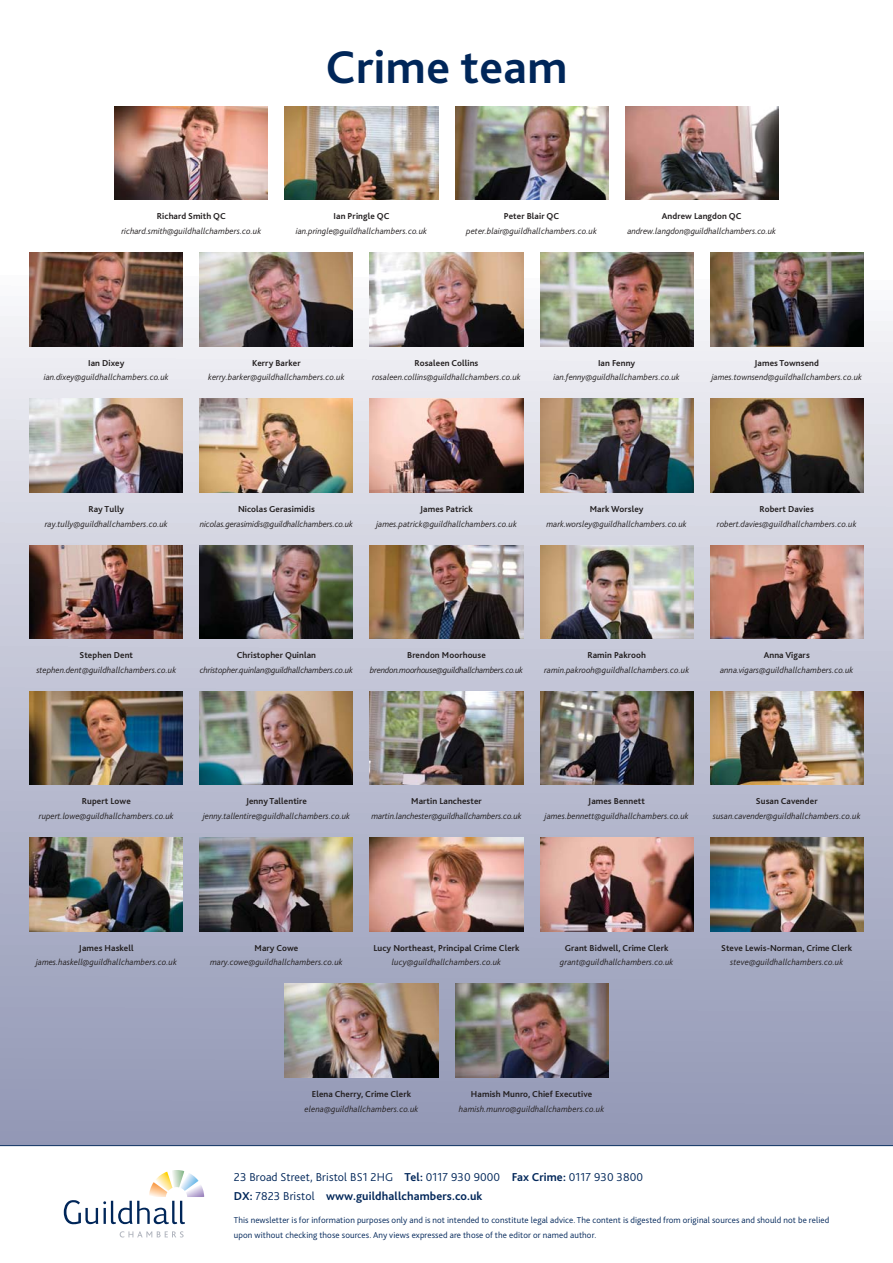
<style>
.page{position:relative;width:893px;height:1263px;background:#fff}
.page>*{position:absolute;margin:0;border:0;box-sizing:border-box;transform-origin:0 0}
.t1{font:700 48px "Bliss 2";letter-spacing:.01em;color:#002659}
.t2{font:300 12px/19.4px "Bliss 2";letter-spacing:.01em;color:#002659}
.t3{font:italic 300 9px "Bliss 2";letter-spacing:.01em;color:#231f20}
.t4{font:700 9px "Bliss 2";letter-spacing:.01em;color:#231f20}
.t5{font:300 9px/14.9px "Bliss 2";letter-spacing:.01em;color:#002659}
.t6{font:italic 300 9px "Bliss 2";letter-spacing:-.01em;color:#231f20}
.t7{font:italic 300 9px "Bliss 2";letter-spacing:-.02em;color:#231f20}
.t8{font:italic 300 9px "Bliss 2";letter-spacing:-.025em;color:#231f20}
.s1{font-weight:700}
</style>
<div class="page">
<div style="left:0;top:210px;width:893px;height:940px;background:linear-gradient(to bottom,#fcfbfb,#8e94b3)"></div>
<div style="left:0;top:1146px;width:893px;height:117px;background:#fff"></div>
<svg style="left:64px;top:1170px;width:140px;height:54px"></svg>
<svg style="left:120px;top:1231px;width:64px;height:7px"></svg>
<hr style="left:0;top:1145px;width:893px;height:1px;background:#002659">
<img style="left:115px;top:106px;width:153px;height:94px">
<img style="left:285px;top:106px;width:153px;height:94px">
<img style="left:455px;top:106px;width:153px;height:94px">
<img style="left:625px;top:106px;width:153px;height:94px">
<img style="left:30px;top:253px;width:153px;height:93px">
<img style="left:200px;top:253px;width:153px;height:93px">
<img style="left:370px;top:253px;width:153px;height:93px">
<img style="left:540px;top:253px;width:153px;height:93px">
<img style="left:710px;top:253px;width:153px;height:93px">
<img style="left:30px;top:399px;width:153px;height:93px">
<img style="left:200px;top:399px;width:153px;height:93px">
<img style="left:370px;top:399px;width:153px;height:93px">
<img style="left:540px;top:399px;width:153px;height:93px">
<img style="left:710px;top:399px;width:153px;height:93px">
<img style="left:30px;top:545px;width:153px;height:94px">
<img style="left:200px;top:545px;width:153px;height:94px">
<img style="left:370px;top:545px;width:153px;height:94px">
<img style="left:540px;top:545px;width:153px;height:94px">
<img style="left:710px;top:545px;width:153px;height:94px">
<img style="left:30px;top:691px;width:153px;height:94px">
<img style="left:200px;top:691px;width:153px;height:94px">
<img style="left:370px;top:691px;width:153px;height:94px">
<img style="left:540px;top:691px;width:153px;height:94px">
<img style="left:710px;top:691px;width:153px;height:94px">
<img style="left:30px;top:838px;width:153px;height:93px">
<img style="left:200px;top:838px;width:153px;height:93px">
<img style="left:370px;top:838px;width:153px;height:93px">
<img style="left:540px;top:838px;width:153px;height:93px">
<img style="left:710px;top:838px;width:153px;height:93px">
<img style="left:285px;top:984px;width:153px;height:93px">
<img style="left:455px;top:984px;width:153px;height:93px">
<h1 class="t1" style="left:325px;top:49px;width:244px">Crime team</h1>
<p class="t4" style="left:157px;top:213px;width:70px">Richard Smith QC</p>
<p class="t3" style="left:121px;top:228px;width:141px">richard.smith@guildhallchambers.co.uk</p>
<p class="t4" style="left:333px;top:213px;width:57px">Ian Pringle QC</p>
<p class="t3" style="left:296px;top:228px;width:133px">ian.pringle@guildhallchambers.co.uk</p>
<p class="t4" style="left:504px;top:213px;width:57px">Peter Blair QC</p>
<p class="t3" style="left:466px;top:228px;width:132px">peter.blair@guildhallchambers.co.uk</p>
<p class="t4" style="left:662px;top:213px;width:81px">Andrew Langdon QC</p>
<p class="t3" style="left:627px;top:228px;width:150px">andrew.langdon@guildhallchambers.co.uk</p>
<p class="t4" style="left:88px;top:359px;width:38px">Ian Dixey</p>
<p class="t3" style="left:44px;top:374px;width:126px">ian.dixey@guildhallchambers.co.uk</p>
<p class="t4" style="left:252px;top:359px;width:50px">Kerry Barker</p>
<p class="t3" style="left:208px;top:374px;width:138px">kerry.barker@guildhallchambers.co.uk</p>
<p class="t4" style="left:415px;top:359px;width:65px">Rosaleen Collins</p>
<p class="t3" style="left:372px;top:374px;width:150px">rosaleen.collins@guildhallchambers.co.uk</p>
<p class="t4" style="left:598px;top:359px;width:39px">Ian Fenny</p>
<p class="t3" style="left:553px;top:374px;width:128px">ian.fenny@guildhallchambers.co.uk</p>
<p class="t4" style="left:754px;top:359px;width:66px">James Townsend</p>
<p class="t3" style="left:711px;top:374px;width:152px">james.townsend@guildhallchambers.co.uk</p>
<p class="t4" style="left:88px;top:505px;width:37px">Ray Tully</p>
<p class="t3" style="left:45px;top:520px;width:125px">ray.tully@guildhallchambers.co.uk</p>
<p class="t4" style="left:238px;top:505px;width:78px">Nicolas Gerasimidis</p>
<p class="t6" style="left:200px;top:520px;width:155px">nicolas.gerasimidis@guildhallchambers.co.uk</p>
<p class="t4" style="left:420px;top:505px;width:54px">James Patrick</p>
<p class="t3" style="left:376px;top:520px;width:142px">james.patrick@guildhallchambers.co.uk</p>
<p class="t4" style="left:590px;top:505px;width:55px">Mark Worsley</p>
<p class="t3" style="left:546px;top:520px;width:142px">mark.worsley@guildhallchambers.co.uk</p>
<p class="t4" style="left:759px;top:505px;width:56px">Robert Davies</p>
<p class="t3" style="left:717px;top:520px;width:141px">robert.davies@guildhallchambers.co.uk</p>
<p class="t4" style="left:80px;top:652px;width:55px">Stephen Dent</p>
<p class="t3" style="left:36px;top:666px;width:141px">stephen.dent@guildhallchambers.co.uk</p>
<p class="t4" style="left:237px;top:652px;width:81px">Christopher Quinlan</p>
<p class="t7" style="left:200px;top:666px;width:155px">christopher.quinlan@guildhallchambers.co.uk</p>
<p class="t4" style="left:407px;top:652px;width:80px">Brendon Moorhouse</p>
<p class="t8" style="left:370px;top:666px;width:155px">brendon.moorhouse@guildhallchambers.co.uk</p>
<p class="t4" style="left:587px;top:652px;width:60px">Ramin Pakrooh</p>
<p class="t3" style="left:544px;top:666px;width:147px">ramin.pakrooh@guildhallchambers.co.uk</p>
<p class="t4" style="left:764px;top:652px;width:48px">Anna Vigars</p>
<p class="t3" style="left:720px;top:666px;width:135px">anna.vigars@guildhallchambers.co.uk</p>
<p class="t4" style="left:82px;top:798px;width:51px">Rupert Lowe</p>
<p class="t3" style="left:39px;top:813px;width:136px">rupert.lowe@guildhallchambers.co.uk</p>
<p class="t4" style="left:246px;top:798px;width:62px">Jenny Tallentire</p>
<p class="t3" style="left:203px;top:813px;width:149px">jenny.tallentire@guildhallchambers.co.uk</p>
<p class="t4" style="left:411px;top:798px;width:72px">Martin Lanchester</p>
<p class="t6" style="left:371px;top:813px;width:152px">martin.lanchester@guildhallchambers.co.uk</p>
<p class="t4" style="left:588px;top:798px;width:58px">James Bennett</p>
<p class="t3" style="left:544px;top:813px;width:146px">james.bennett@guildhallchambers.co.uk</p>
<p class="t4" style="left:756px;top:798px;width:63px">Susan Cavender</p>
<p class="t3" style="left:713px;top:813px;width:149px">susan.cavender@guildhallchambers.co.uk</p>
<p class="t4" style="left:79px;top:944px;width:56px">James Haskell</p>
<p class="t3" style="left:36px;top:959px;width:143px">james.haskell@guildhallchambers.co.uk</p>
<p class="t4" style="left:255px;top:944px;width:45px">Mary Cowe</p>
<p class="t3" style="left:210px;top:959px;width:134px">mary.cowe@guildhallchambers.co.uk</p>
<p class="t4" style="left:373px;top:944px;width:148px">Lucy Northeast, Principal Crime Clerk</p>
<p class="t3" style="left:392px;top:959px;width:111px">lucy@guildhallchambers.co.uk</p>
<p class="t4" style="left:565px;top:944px;width:105px">Grant Bidwell, Crime Clerk</p>
<p class="t3" style="left:560px;top:959px;width:115px">grant@guildhallchambers.co.uk</p>
<p class="t4" style="left:721px;top:944px;width:133px">Steve Lewis-Norman, Crime Clerk</p>
<p class="t3" style="left:730px;top:959px;width:115px">steve@guildhallchambers.co.uk</p>
<p class="t4" style="left:312px;top:1090px;width:101px">Elena Cherry, Crime Clerk</p>
<p class="t3" style="left:305px;top:1105px;width:115px">elena@guildhallchambers.co.uk</p>
<p class="t4" style="left:471px;top:1090px;width:123px">Hamish Munro, Chief Executive</p>
<p class="t3" style="left:459px;top:1105px;width:147px">hamish.munro@guildhallchambers.co.uk</p>
<h2 class="t2" style="left:234px;top:1168px;width:411px">23 Broad Street, Bristol BS1 2HG <span class="s1">Tel:</span> 0117 930 9000 <span class="s1">Fax Crime:</span> 0117 930 3800<br><span class="s1">DX:</span> 7823 Bristol <span class="s1">www.guildhallchambers.co.uk</span></h2>
<p class="t5" style="left:234px;top:1214px;width:597px">This newsletter is for information purposes only and is not intended to constitute legal advice. The content is digested from original sources and should not be relied upon without checking those sources. Any views expressed are those of the editor or named author.</p>
</div>
